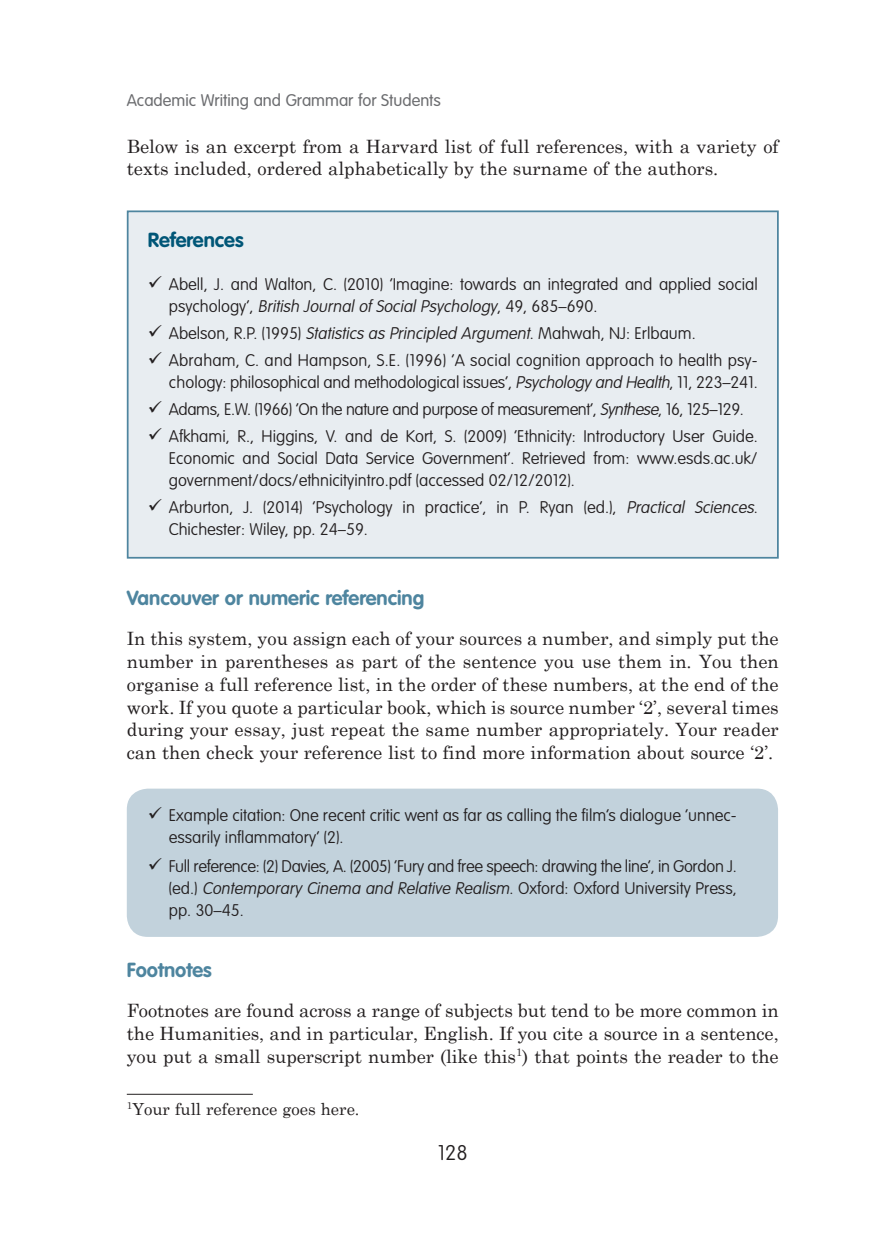
<style>
.page{position:relative;width:882px;height:1239px;background:#fff}
.page>*{position:absolute;margin:0;border:0;box-sizing:border-box;transform-origin:0 0}
.t1{font:100 21px "VAG Rounded Std";color:#231f20}
.t2{font:700 20.12px "VAG Rounded Std";color:#4e859f}
.BX2_BT{font:700 20.12px "VAG Rounded Std";color:#005677}
.TEXT{font:18.38px/22.8px "Century Schoolbook";letter-spacing:-.005em;color:#231f20;text-align:justify}
.EL{font:18.38px/22.8px "Century Schoolbook";color:#231f20}
.t3{font:100 16.62px/21.9px "VAG Rounded Std";color:#231f20}
.t4{font:100 16.62px "VAG Rounded Std";letter-spacing:-.025em;color:#231f20}
.t5{font:300 16.62px "VAG Rounded Std";color:#6c6d70}
.FNT{font:16.62px "Century Schoolbook";color:#231f20}
.s1{font-style:italic}
</style>
<div class="page">
<div style="left:127px;top:789px;width:651px;height:148px;background:#c2d2dc;border-radius:21px"></div>
<div style="left:127px;top:210px;width:651px;height:349px;background:#e8edf1;border:2px solid #4e859f"></div>
<hr style="left:127px;top:1094px;width:126px;height:1px;background:#231f20">
<p class="t5" style="left:127px;top:91px;width:316px">Academic Writing and Grammar for Students</p>
<p class="EL" style="left:127px;top:133px;width:653px">Below is an excerpt from a Harvard list of full references, with a variety of texts included, ordered alphabetically by the surname of the authors.</p>
<p class="BX2_BT" style="left:148px;top:228px;width:97px">References</p>
<p class="t3" style="left:169px;top:274px;width:590px">Abell, J. and Walton, C. (2010) ‘Imagine: towards an integrated and applied social p s y c h o l o g y’ , <span class="s1">British Journalof SocialPsychology</span>, 4 9 , 6 8 5 – 6 9 0 .</p>
<p class="t3" style="left:169px;top:323px;width:528px">Abelson, R.P. (1995) <span class="s1">Statistics as Principled Argument</span>. Mahwah, NJ: Erlbaum.</p>
<p class="t3" style="left:169px;top:350px;width:590px">Abraham, C. and Hampson, S.E. (1996) ‘A social cognition approach to health psy&shy;chology: philosophical and methodological issues’, <span class="s1">Psychology and Health</span>, 11, 223–241.</p>
<p class="t4" style="left:169px;top:400px;width:576px">Adams, E.W. (1966) ‘On the nature and purpose of measurement’, <span class="s1">Synthese</span>, 16, 125–129.</p>
<p class="t3" style="left:169px;top:426px;width:590px;text-align:justify">Afkhami, R., Higgins, V. and de Kort, S. (2009) ‘Ethnicity: Introductory User Guide.<br>Economic and Social Data Service Government’. Retrieved from: www.esds.ac.uk/ government/docs/ethnicityintro.pdf (accessed 02/12/2012).</p>
<p class="t3" style="left:169px;top:497px;width:590px">Arburton, J. (2014) ‘Psychology in practice’, in P. Ryan (ed.), <span class="s1">Practical Sciences</span>.<br>Chichester: Wiley, pp. 24–59.</p>
<h2 class="t2" style="left:127px;top:586px;width:299px">Vancouver or numeric referencing</h2>
<p class="TEXT" style="left:127px;top:626px;width:653px">In this system, you assign each of your sources a number, and simply put the number in parentheses as part of the sentence you use them in. You then organise a full reference list, in the order of these numbers, at the end of the work. If you quote a particular book, which is source number ‘2’, several times during your essay, just repeat the same number appropriately. Your reader can then check your reference list to find more information about source ‘2’.</p>
<p class="t3" style="left:169px;top:805px;width:569px">Example citation: One recent critic went as far as calling the film’s dialogue ‘unnec&shy;essarily inflammatory’ (2).</p>
<p class="t3" style="left:169px;top:856px;width:569px;text-align:justify">Full reference: (2) Davies, A. (2005) ‘Fury and free speech: drawing the line’, in Gordon J. ( e d . ) <span class="s1">Contemporary Cinema and Relative Realism</span>. O xfo r d : O xfo r d U n i v e rs i ty P r e s s , pp. 30–45.</p>
<h2 class="t2" style="left:127px;top:958px;width:86px">Footnotes</h2>
<p class="TEXT" style="left:127px;top:998px;width:653px">Footnotes are found across a range of subjects but tend to be more common in the Humanities, and in particular, English. If you cite a source in a sentence, you put a small superscript number (like this<sup>1</sup>) that points the reader to the</p>
<p class="FNT" style="left:127px;top:1095px;width:234px"><sup>1</sup>Your full reference goes here.</p>
<p class="t1" style="left:438px;top:1141px;width:31px">128</p>
</div>
